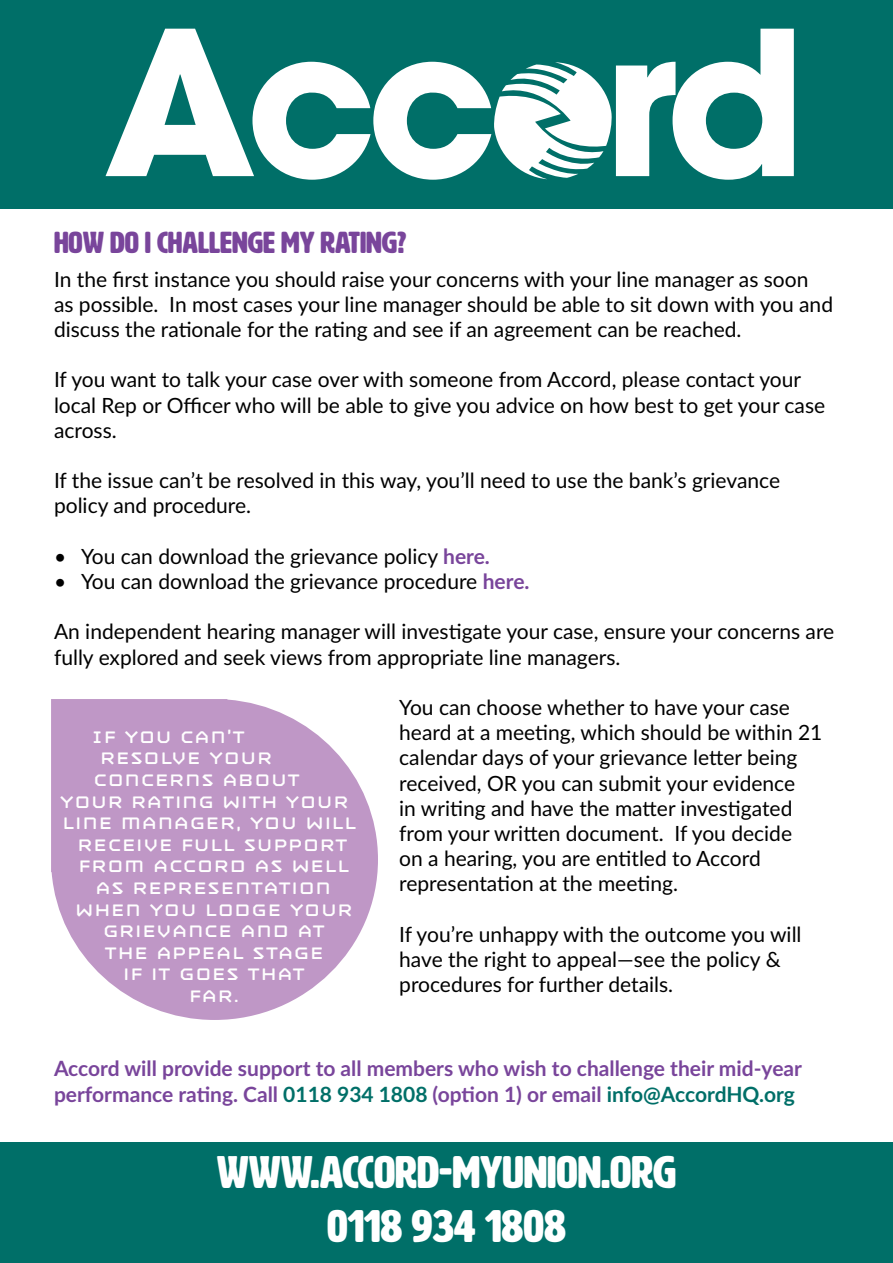
<style>
.page{position:relative;width:893px;height:1263px;background:#fff}
.page>*{position:absolute;margin:0;border:0;box-sizing:border-box;transform-origin:0 0}
.t1{font:45px/54px "HWT Artz";color:#fff;text-align:center}
.t2{font:30px "HWT Artz";color:#79459b}
.t3{font:21px/25.2px "Lato";color:#000}
.t4{font:700 21px/25.2px "Lato";color:#79459b}
.t5{font:18px "Mashine Rounded";color:#fff}
.s1{font-weight:700;color:#79459b}
.s2{color:#006f68}
</style>
<div class="page">
<svg style="left:51px;top:699px;width:327px;height:321px;fill:#bf97c6"></svg>
<div style="left:0;top:1142px;width:893px;height:121px;background:#006f68"></div>
<div style="left:0;top:0;width:893px;height:208px;background:#006f68"></div>
<svg style="left:106px;top:29px;width:688px;height:151px"></svg>
<svg style="left:494px;top:62px;width:118px;height:117px"></svg>
<h2 class="t2" style="left:54px;top:227px;width:354px">HOW DO I CHALLENGE MY RATING?</h2>
<p class="t3" style="left:54px;top:265px;width:781px">In the first instance you should raise your concerns with your line manager as soon as possible. In most cases your line manager should be able to sit down with you and discuss the rationale for the rating and see if an agreement can be reached.</p>
<p class="t3" style="left:54px;top:366px;width:773px">If you want to talk your case over with someone from Accord, please contact your local Rep or Officer who will be able to give you advice on how best to get your case across.</p>
<p class="t3" style="left:54px;top:467px;width:728px">If the issue can’t be resolved in this way, you’ll need to use the bank’s grievance policy and procedure.</p>
<p class="t3" style="left:54px;top:543px;width:437px">• You can download the grievance policy <span class="s1">here.</span></p>
<p class="t3" style="left:54px;top:568px;width:477px">• You can download the grievance procedure <span class="s1">here.</span></p>
<p class="t3" style="left:54px;top:618px;width:782px">An independent hearing manager will investigate your case, ensure your concerns are fully explored and seek views from appropriate line managers.</p>
<p class="t3" style="left:399px;top:694px;width:425px">You can choose whether to have your case heard at a meeting, which should be within 21 calendar days of your grievance letter being received, OR you can submit your evidence<br>in writing and have the matter investigated from your written document. If you decide<br>on a hearing, you are entitled to Accord representation at the meeting.</p>
<p class="t3" style="left:399px;top:921px;width:404px">If you’re unhappy with the outcome you will have the right to appeal—see the policy &amp; procedures for further details.</p>
<p class="t5" style="left:91px;top:730px;width:156px">IF YOU CAN’T</p>
<p class="t5" style="left:100px;top:752px;width:174px">RESOLVE YOUR</p>
<p class="t5" style="left:93px;top:773px;width:209px">CONCERNS ABOUT</p>
<p class="t5" style="left:60px;top:795px;width:291px">YOUR RATING WITH YOUR</p>
<p class="t5" style="left:62px;top:817px;width:296px">LINE MANAGER, YOU WILL</p>
<p class="t5" style="left:77px;top:838px;width:272px">RECEIVE FULL SUPPORT</p>
<p class="t5" style="left:78px;top:860px;width:273px">FROM ACCORD AS WELL</p>
<p class="t5" style="left:95px;top:881px;width:238px">AS REPRESENTATION</p>
<p class="t5" style="left:75px;top:903px;width:280px">WHEN YOU LODGE YOUR</p>
<p class="t5" style="left:103px;top:925px;width:224px">GRIEVANCE AND AT</p>
<p class="t5" style="left:104px;top:946px;width:221px">THE APPEAL STAGE</p>
<p class="t5" style="left:123px;top:968px;width:184px">IF IT GOES THAT</p>
<p class="t5" style="left:189px;top:989px;width:52px">FAR.</p>
<p class="t4" style="left:54px;top:1055px;width:750px">Accord will provide support to all members who wish to challenge their mid-year performance rating. Call <span class="s2">0118 934 1808</span> (option 1) or email <span class="s2">info@AccordHQ.org</span></p>
<h1 class="t1" style="left:217px;top:1146px;width:461px">WWW.ACCORD-MYUNION.ORG<br>0118 934 1808</h1>
</div>
